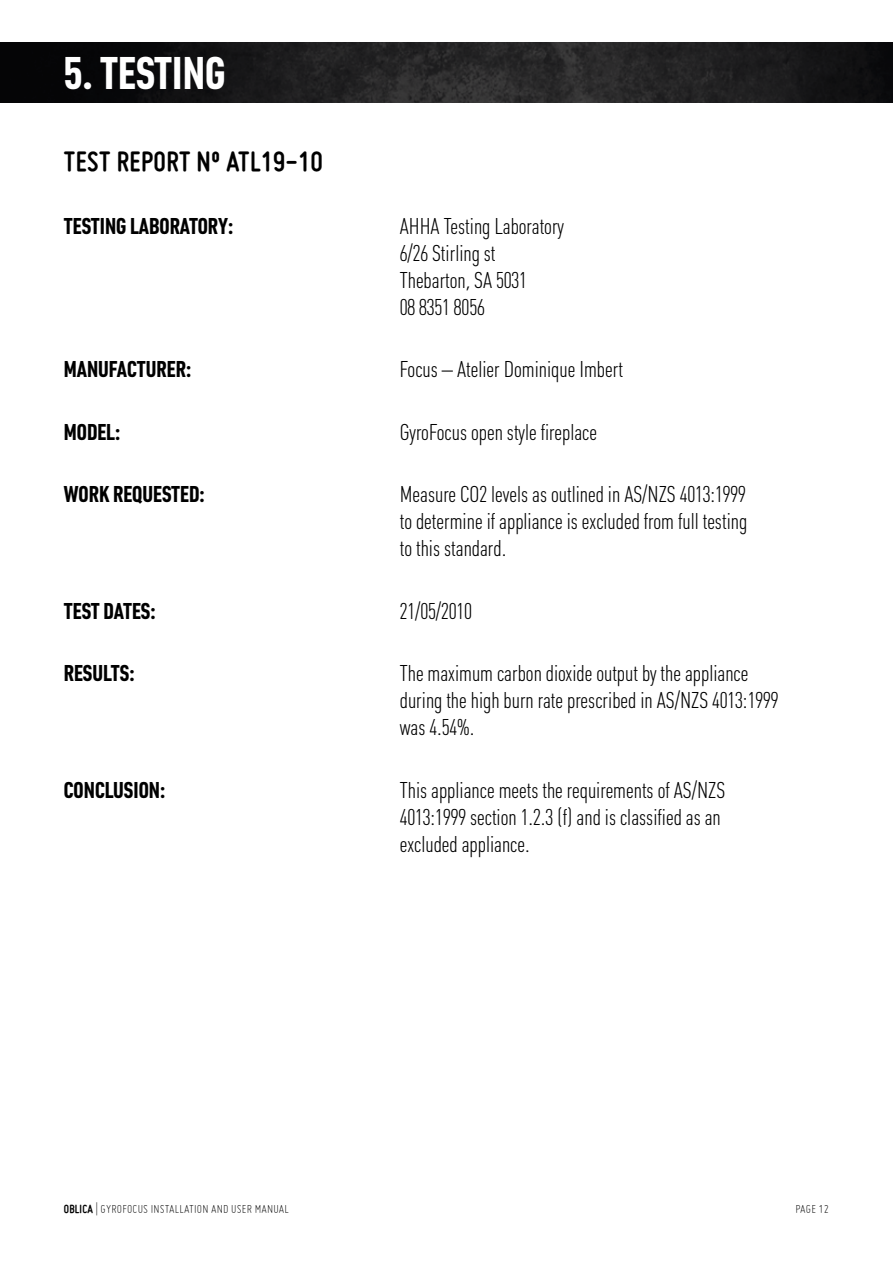
<style>
.page{position:relative;width:893px;height:1263px;background:#fff}
.page>*{position:absolute;margin:0;border:0;box-sizing:border-box;transform-origin:0 0}
.t1{font:700 45px "Plumb Condensed";color:#fff}
.t2{font:700 30px "Miso";letter-spacing:.015em;color:#000}
.t3{font:300 22.5px/27px "Plumb Condensed";color:#000}
.t4{font:700 22.5px "Plumb Condensed";color:#000}
.t5{font:300 12.75px "Miso";letter-spacing:.015em;color:#000}
.s1{font-weight:700}
</style>
<div class="page">
<img style="left:0;top:43px;width:893px;height:59px">
<h1 class="t1" style="left:64px;top:48px;width:163px">5. TESTING</h1>
<h2 class="t2" style="left:64px;top:145px;width:261px">TEST REPORT Nº ATL19-10</h2>
<p class="t4" style="left:64px;top:213px;width:171px">TESTING LABORATORY:</p>
<p class="t3" style="left:400px;top:213px;width:166px">AHHA Testing Laboratory<br>6/26 Stirling st<br>Thebarton, SA 5031<br>08 8351 8056</p>
<p class="t4" style="left:64px;top:357px;width:129px">MANUFACTURER:</p>
<p class="t3" style="left:400px;top:356px;width:225px">Focus – Atelier Dominique Imbert</p>
<p class="t4" style="left:64px;top:419px;width:58px">MODEL:</p>
<p class="t3" style="left:400px;top:419px;width:199px">GyroFocus open style fireplace</p>
<p class="t4" style="left:64px;top:482px;width:143px">WORK REQUESTED:</p>
<p class="t3" style="left:400px;top:481px;width:349px;text-align:justify">Measure CO2 levels as outlined in AS/NZS 4013:1999 to determine if appliance is excluded from full testing to this standard.</p>
<p class="t4" style="left:64px;top:598px;width:93px">TEST DATES:</p>
<p class="t3" style="left:400px;top:598px;width:74px">21/05/2010</p>
<p class="t4" style="left:64px;top:661px;width:72px">RESULTS:</p>
<p class="t3" style="left:400px;top:660px;width:380px">The maximum carbon dioxide output by the appliance during the high burn rate prescribed in AS/NZS 4013:1999 was 4.54%.</p>
<p class="t4" style="left:64px;top:777px;width:103px">CONCLUSION:</p>
<p class="t3" style="left:400px;top:777px;width:327px">This appliance meets the requirements of AS/NZS<br>4013:1999 section 1.2.3 (f) and is classified as an excluded appliance.</p>
<p class="t5" style="left:64px;top:1202px;width:227px"><span class="s1">OBLICA</span> | GYROFOCUS INSTALLATION AND USER MANUAL</p>
<p class="t5" style="left:795px;top:1201px;width:35px">PAGE 12</p>
</div>
